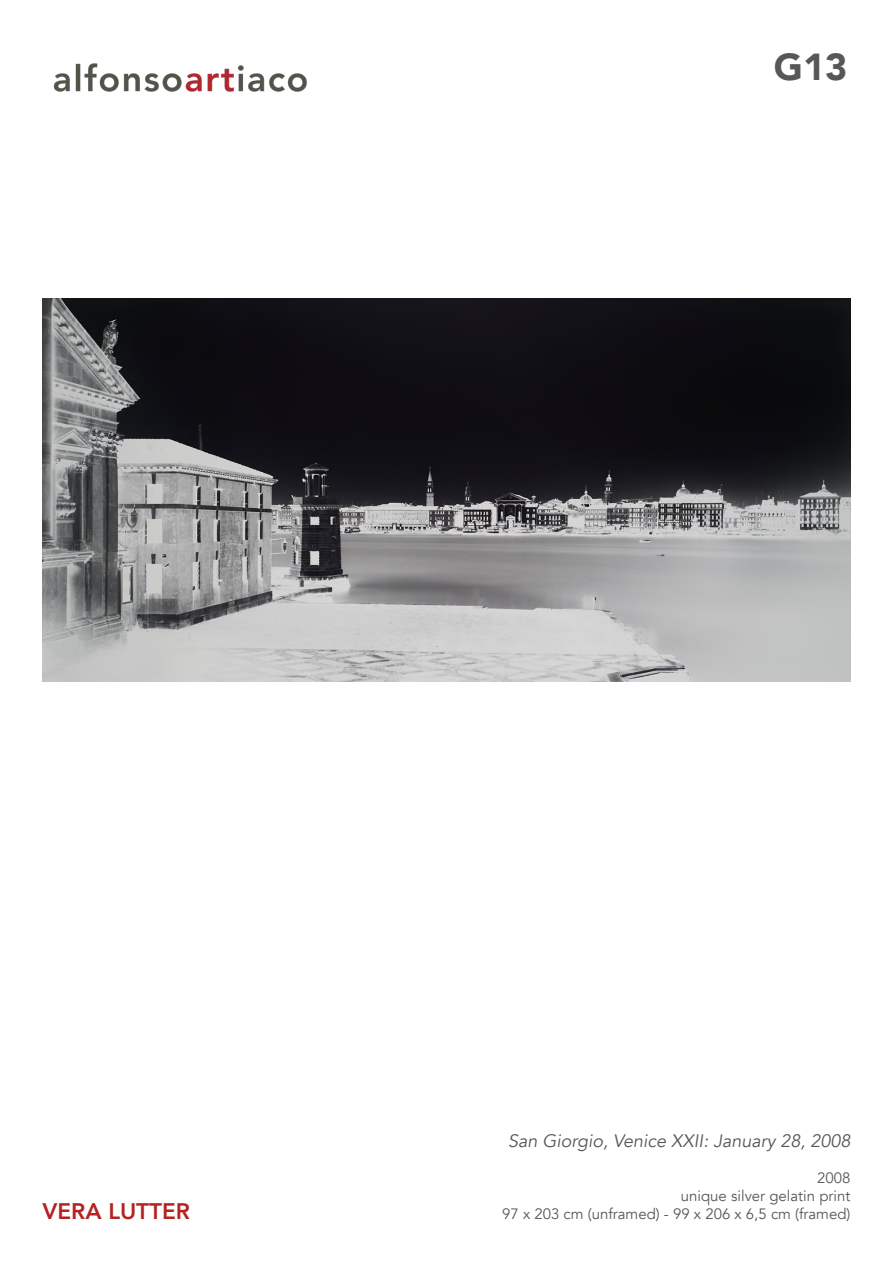
<style>
.page{position:relative;width:893px;height:1263px;background:#fff}
.page>*{position:absolute;margin:0;border:0;box-sizing:border-box;transform-origin:0 0}
.t1{font:900 37.5px "Avenir";color:#575756}
.t2{font:800 22.5px "Avenir";color:#b42322}
.t3{font:italic 18px "Avenir";color:#575756}
.t4{font:15px/18px "Avenir";color:#575756;text-align:right}
</style>
<div class="page">
<img style="left:53px;top:63px;width:254px;height:29px">
<img style="left:43px;top:299px;width:807px;height:383px">
<h1 class="t1" style="left:774px;top:35px;width:75px">G13</h1>
<h2 class="t2" style="left:43px;top:1193px;width:149px">VERA LUTTER</h2>
<p class="t3" style="left:508px;top:1130px;width:344px">San Giorgio, Venice XXII: January 28, 2008</p>
<p class="t4" style="left:502px;top:1169px;width:350px">2008<br>unique silver gelatin print<br>97 x 203 cm (unframed) - 99 x 206 x 6,5 cm (framed)</p>
</div>
